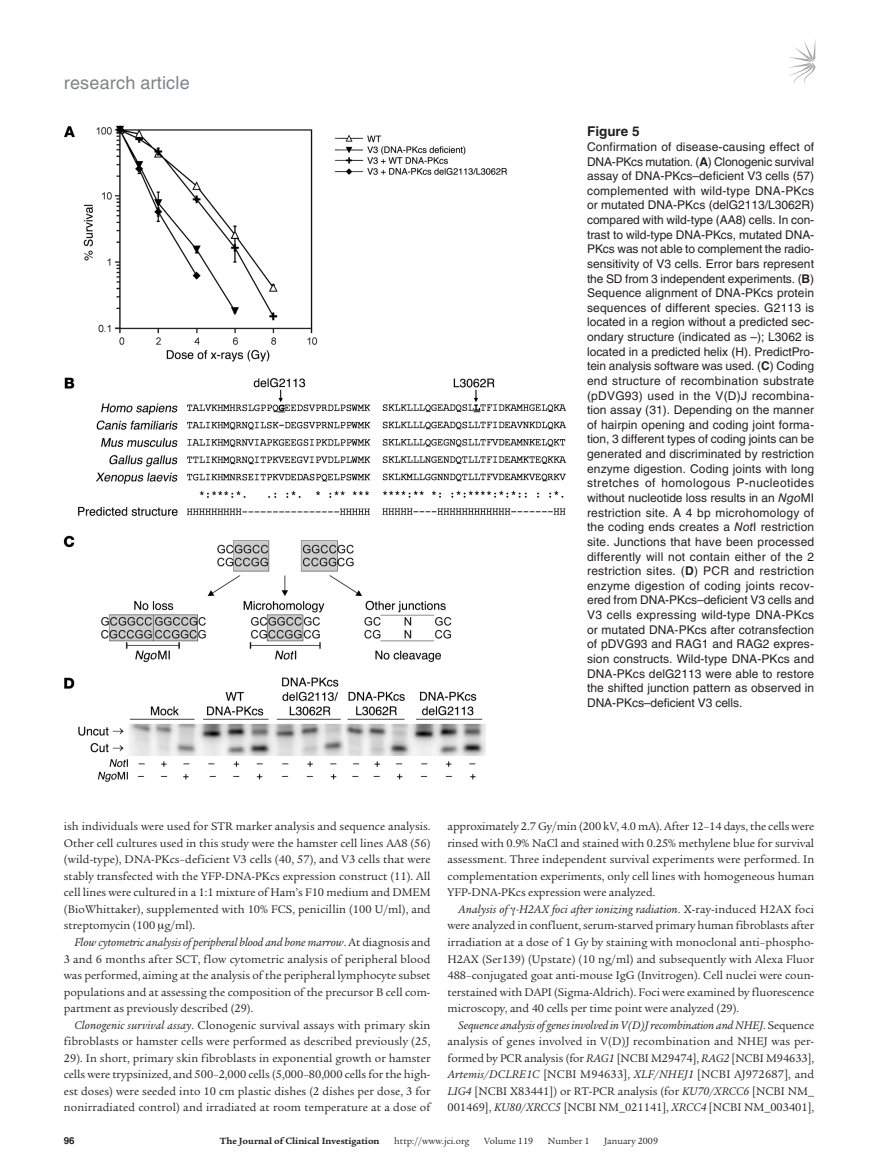
<style>
.page{position:relative;width:878px;height:1174px;background:#fff}
.page>*{position:absolute;margin:0;border:0;box-sizing:border-box;transform-origin:0 0}
.t1{font:18px "Helvetica LT Std";letter-spacing:.01em;color:#808285}
.t2{font:700 13.5px "Helvetica LT Std";color:#231f20}
.t3{font:12px/16.5px "Legacy Serif Std";color:#231f20;text-align:justify}
.t4{font:12px/14.7px "Helvetica LT Std";letter-spacing:.005em;color:#231f20;text-align:justify}
.t5{font:9.75px "Legacy Serif Std";color:#231f20}
.t6{font:700 9.75px "Legacy Serif Std";color:#231f20}
.t7{font:700 9.75px "Helvetica LT Std";color:#231f20}
.s1{font-weight:700}
.s2{font-style:italic}
</style>
<div class="page">
<svg style="left:789px;top:41px;width:26px;height:44px"></svg>
<img style="left:63px;top:125px;width:504px;height:657px">
<h1 class="t1" style="left:64px;top:72px;width:127px">research article</h1>
<p class="t2" style="left:587px;top:123px;width:54px">Figure 5</p>
<p class="t4" style="left:587px;top:139px;width:229px">Confirmation of disease-causing effect of DNA-PKcs mutation. (<span class="s1">A</span>) Clonogenic survival assay of DNA-PKcs–deficient V3 cells (57) complemented with wild-type DNA-PKcs or mutated DNA-PKcs (delG2113/L3062R) compared with wild-type (AA8) cells. In con&shy;trast to wild-type DNA-PKcs, mutated DNA-PKcs was not able to complement the radio&shy;sensitivity of V3 cells. Error bars represent the SD from 3 independent experiments. (<span class="s1">B</span>)<br>Sequence alignment of DNA-PKcs protein sequences of different species. G2113 is located in a region without a predicted sec&shy;ondary structure (indicated as –); L3062 is located in a predicted helix (H). PredictPro&shy;tein analysis software was used. (<span class="s1">C</span>) Coding end structure of recombination substrate (pDVG93) used in the V(D)J recombina&shy;tion assay (31). Depending on the manner of hairpin opening and coding joint forma&shy;tion, 3 different types of coding joints can be generated and discriminated by restriction enzyme digestion. Coding joints with long stretches of homologous P-nucleotides without nucleotide loss results in an <span class="s2">Ngo</span>MI restriction site. A 4 bp microhomology of the coding ends creates a <span class="s2">Not</span>I restriction site. Junctions that have been processed differently will not contain either of the 2 restriction sites. (<span class="s1">D</span>) PCR and restriction enzyme digestion of coding joints recov&shy;ered from DNA-PKcs–deficient V3 cells and V3 cells expressing wild-type DNA-PKcs or mutated DNA-PKcs after cotransfection of pDVG93 and RAG1 and RAG2 expres&shy;sion constructs. Wild-type DNA-PKcs and DNA-PKcs delG2113 were able to restore the shifted junction pattern as observed in DNA-PKcs–deficient V3 cells.</p>
<p class="t3" style="left:64px;top:818px;width:368px">ish individuals were used for STR marker analysis and sequence analysis.<br>Other cell cultures used in this study were the hamster cell lines AA8 (56) (wild-type), DNA-PKcs–deficient V3 cells (40, 57), and V3 cells that were stably transfected with the YFP-DNA-PKcs expression construct (11). All cell lines were cultured in a 1:1 mixture of Ham’s F10 medium and DMEM (BioWhittaker), supplemented with 10% FCS, penicillin (100 U/ml), and streptomycin (100 g/ml).</p>
<p class="t3" style="left:64px;top:934px;width:368px;text-indent:11px"><span class="s2">Flow cytometric analysis of peripheral blood and bone marrow</span>. At diagnosis and 3 and 6 months after SCT, flow cytometric analysis of peripheral blood was performed, aiming at the analysis of the peripheral lymphocyte subset populations and at assessing the composition of the precursor B cell com&shy;partment as previously described (29).</p>
<p class="t3" style="left:64px;top:1016px;width:368px;text-indent:11px"><span class="s2">Clonogenic survival assay</span>. Clonogenic survival assays with primary skin fibroblasts or hamster cells were performed as described previously (25, 29). In short, primary skin fibroblasts in exponential growth or hamster cells were trypsinized, and 500–2,000 cells (5,000–80,000 cells for the high&shy;est doses) were seeded into 10 cm plastic dishes (2 dishes per dose, 3 for nonirradiated control) and irradiated at room temperature at a dose of</p>
<p class="t3" style="left:447px;top:818px;width:368px">approximately 2.7 Gy/min (200 kV, 4.0 mA). After 12–14 days, the cells were rinsed with 0.9% NaCl and stained with 0.25% methylene blue for survival assessment. Three independent survival experiments were performed. In complementation experiments, only cell lines with homogeneous human YFP-DNA-PKcs expression were analyzed.</p>
<p class="t3" style="left:447px;top:901px;width:368px;text-indent:11px"><span class="s2">Analysis of -H2AX foci after ionizing radiation</span>. X-ray-induced H2AX foci were analyzed in confluent, serum-starved primary human fibroblasts after irradiation at a dose of 1 Gy by staining with monoclonal anti–phospho-H2AX (Ser139) (Upstate) (10 ng/ml) and subsequently with Alexa Fluor 488–conjugated goat anti-mouse IgG (Invitrogen). Cell nuclei were coun&shy;terstained with DAPI (Sigma-Aldrich). Foci were examined by fluorescence microscopy, and 40 cells per time point were analyzed (29).</p>
<p class="t3" style="left:447px;top:1016px;width:368px;text-indent:11px"><span class="s2">Sequence analysis of genes involved in V(D)J recombination and NHEJ</span>. Sequence analysis of genes involved in V(D)J recombination and NHEJ was per&shy;formed by PCR analysis (for <span class="s2">RAG1</span> [NCBI M29474], <span class="s2">RAG2</span> [NCBI M94633], <span class="s2">Artemis/DCLRE1C</span> [NCBI M94633], <span class="s2">XLF/NHEJ1</span> [NCBI AJ972687], and <span class="s2">LIG4</span> [NCBI X83441]) or RT-PCR analysis (for <span class="s2">KU70/XRCC6</span> [NCBI NM_ 001469], <span class="s2">KU80/XRCC5</span> [NCBI NM_021141], <span class="s2">XRCC4</span> [NCBI NM_003401],</p>
<p class="t7" style="left:64px;top:1134px;width:12px">96</p>
<p class="t6" style="left:220px;top:1135px;width:161px">The Journal of Clinical Investigation</p>
<p class="t5" style="left:394px;top:1135px;width:77px">http://www.jci.org</p>
<p class="t5" style="left:484px;top:1135px;width:50px">Volume 119</p>
<p class="t5" style="left:548px;top:1135px;width:43px">Number 1</p>
<p class="t5" style="left:604px;top:1135px;width:55px">January 2009</p>
</div>
